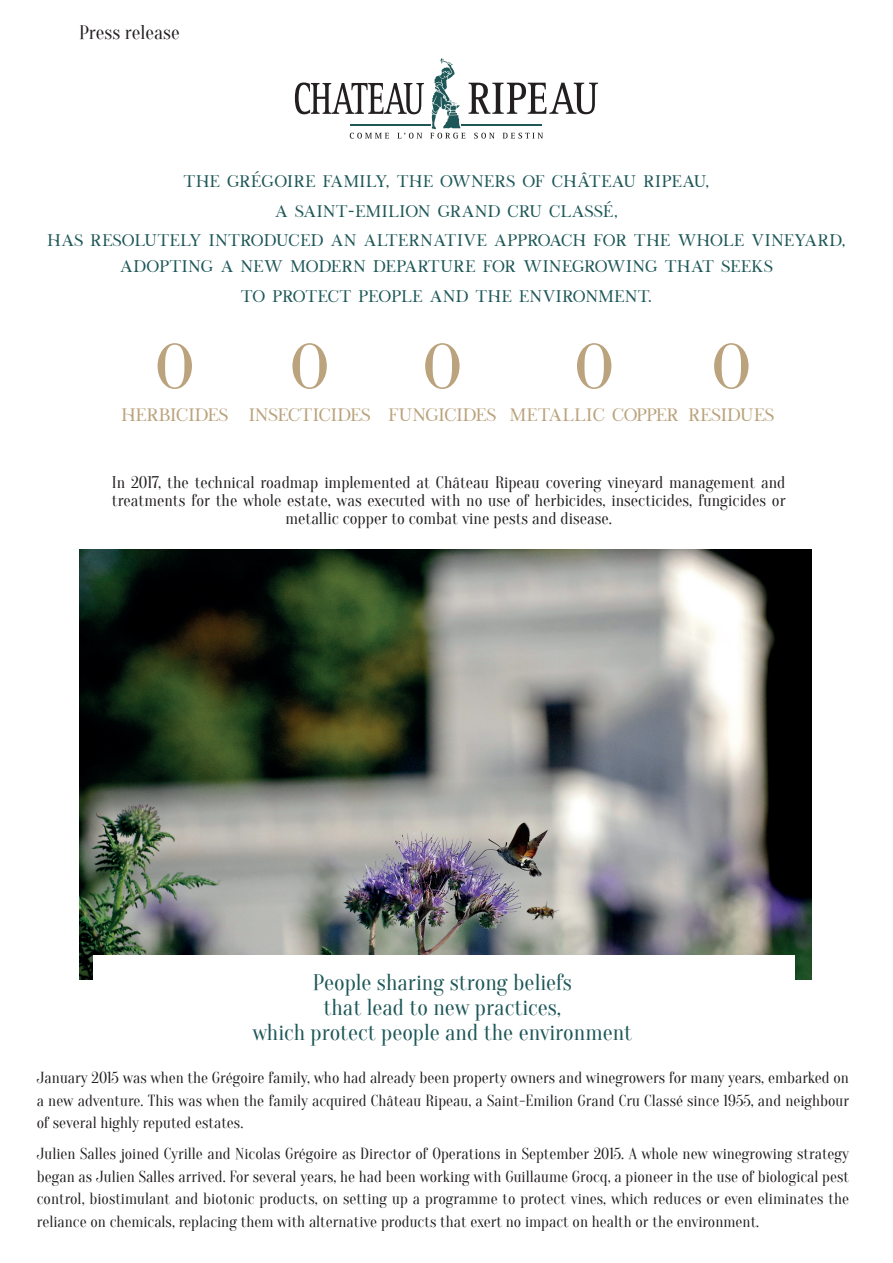
<style>
.page{position:relative;width:893px;height:1263px;background:#fff}
.page>*{position:absolute;margin:0;border:0;box-sizing:border-box;transform-origin:0 0}
.t1{font:73.65px "Lucy Rose PERSONAL";color:#baa37d}
.t2{font:22.5px/25px "Oranienbaum";color:#1e5758;text-align:center}
.t3{font:20.85px "Lucy Rose PERSONAL";letter-spacing:-.02em;color:#baa37d}
.t4{font:19.5px/29.7px "Lucy Rose PERSONAL";color:#1e5758;text-align:center}
.t5{font:19.5px "Oranienbaum";color:#231f20}
.t6{font:16.5px/18px "Oranienbaum";color:#231f20;text-align:center}
.t7{font:15.75px/22.5px "Oranienbaum";color:#231f20;text-align:justify}
</style>
<div class="page">
<svg style="left:350px;top:133px;width:39px;height:6px"></svg>
<svg style="left:397px;top:133px;width:25px;height:6px"></svg>
<svg style="left:295px;top:83px;width:129px;height:31px"></svg>
<svg style="left:430px;top:58px;width:168px;height:81px"></svg>
<hr style="left:350px;top:125px;width:80px;height:1px;background:#1e5758">
<hr style="left:462px;top:125px;width:80px;height:1px;background:#1e5758">
<img style="left:79px;top:549px;width:732px;height:430px">
<div style="left:94px;top:956px;width:701px;height:72px;background:#fff"></div>
<p class="t5" style="left:79px;top:22px;width:102px">Press release</p>
<p class="t4" style="left:47px;top:167px;width:800px">THE GRÉGOIRE FAMILY, THE OWNERS OF CHÂTEAU RIPEAU,<br>A SAINT-EMILION GRAND CRU CLASSÉ,<br>HAS RESOLUTELY INTRODUCED AN ALTERNATIVE APPROACH FOR THE WHOLE VINEYARD,</p>
<p class="t4" style="left:120px;top:252px;width:655px">ADOPTING A NEW MODERN DEPARTURE FOR WINEGROWING THAT SEEKS<br>TO PROTECT PEOPLE AND THE ENVIRONMENT.</p>
<h1 class="t1" style="left:155px;top:328px;width:42px">0</h1>
<h3 class="t3" style="left:121px;top:404px;width:109px">HERBICIDES</h3>
<h1 class="t1" style="left:289px;top:328px;width:42px">0</h1>
<h3 class="t3" style="left:248px;top:404px;width:124px">INSECTICIDES</h3>
<h1 class="t1" style="left:422px;top:328px;width:42px">0</h1>
<h3 class="t3" style="left:388px;top:404px;width:110px">FUNGICIDES</h3>
<h1 class="t1" style="left:574px;top:328px;width:42px">0</h1>
<h3 class="t3" style="left:509px;top:404px;width:267px">METALLIC COPPER RESIDUES</h3>
<h1 class="t1" style="left:711px;top:328px;width:42px">0</h1>
<p class="t6" style="left:112px;top:474px;width:675px">In 2017, the technical roadmap implemented at Château Ripeau covering vineyard management and treatments for the whole estate, was executed with no use of herbicides, insecticides, fungicides or metallic copper to combat vine pests and disease.</p>
<h2 class="t2" style="left:252px;top:970px;width:381px">People sharing strong beliefs<br>that lead to new practices,<br>which protect people and the environment</h2>
<p class="t7" style="left:37px;top:1067px;width:814px">January 2015 was when the Grégoire family, who had already been property owners and winegrowers for many years, embarked on a new adventure. This was when the family acquired Château Ripeau, a Saint-Emilion Grand Cru Classé since 1955, and neighbour of several highly reputed estates.</p>
<p class="t7" style="left:37px;top:1143px;width:814px">Julien Salles joined Cyrille and Nicolas Grégoire as Director of Operations in September 2015. A whole new winegrowing strategy began as Julien Salles arrived. For several years, he had been working with Guillaume Grocq, a pioneer in the use of biological pest control, biostimulant and biotonic products, on setting up a programme to protect vines, which reduces or even eliminates the reliance on chemicals, replacing them with alternative products that exert no impact on health or the environment.</p>
</div>
